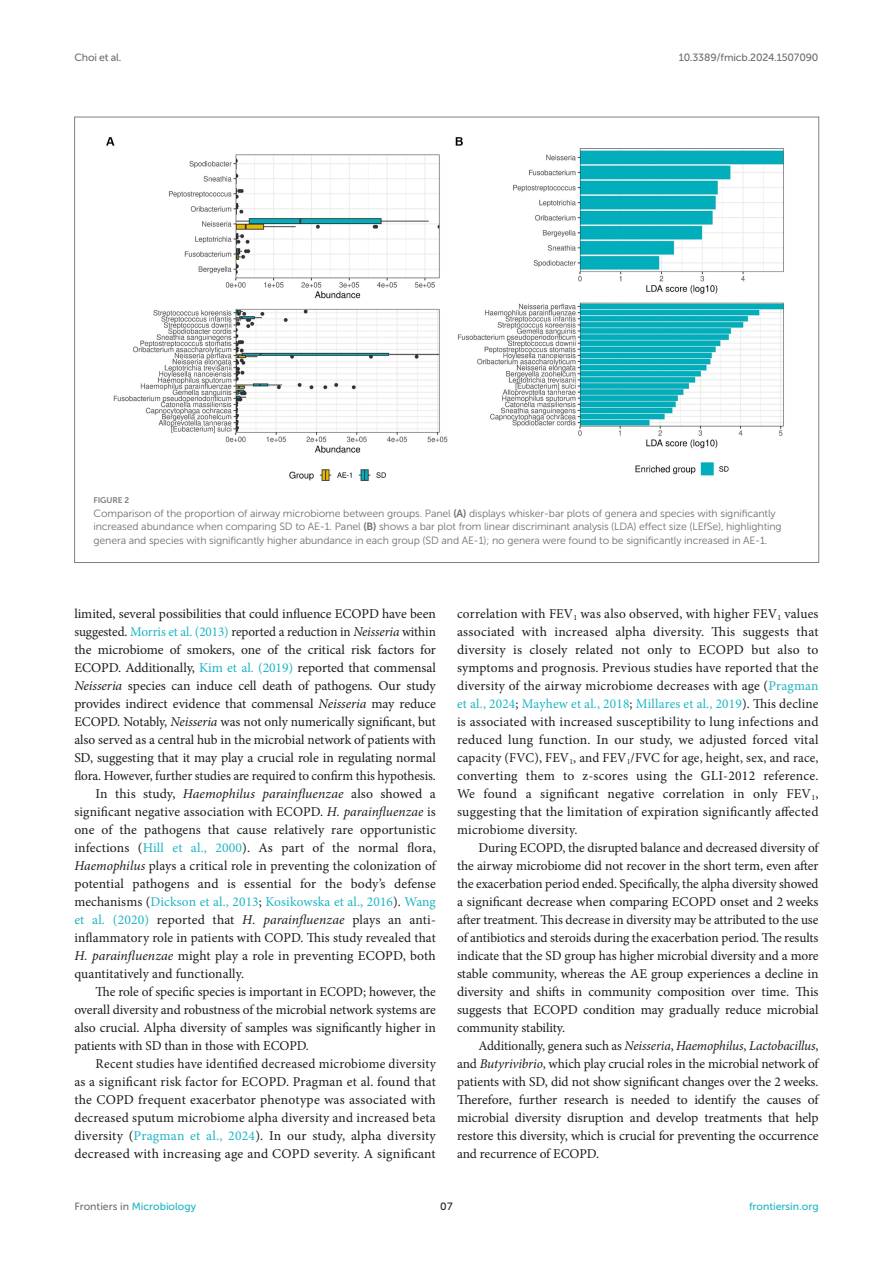
<style>
.page{position:relative;width:893px;height:1263px;background:#fff}
.page>*{position:absolute;margin:0;border:0;box-sizing:border-box;transform-origin:0 0}
.TEXT{font:13.5px/18px "Minion Pro";color:#1b1c1b;text-align:justify}
.FIG_LEG{font:10.5px/13.5px "Museo Sans 300";letter-spacing:-.01em;color:#706f70}
.t1{font:10.5px "Museo Sans 500";color:#1db5c3}
.t2{font:10.5px "Museo Sans 500";letter-spacing:-.015em;color:#706f70}
.t3{font:10.5px "Museo Sans 500";color:#1b1c1b}
.FIG_HD{font:8.25px "Museo Sans 700";letter-spacing:-.01em;color:#7e7f7f}
.s1{font-family:"Museo Sans 700"}
.s2{color:#1db5c3}
.s3{font-style:italic}
.s4{color:#706f70}
</style>
<div class="page">
<img style="left:106px;top:137px;width:678px;height:344px">
<p class="t2" style="left:74px;top:51px;width:49px">Choi et al.</p>
<p class="t2" style="left:679px;top:51px;width:141px">10.3389/fmicb.2024.1507090</p>
<p class="FIG_HD" style="left:94px;top:496px;width:37px">FIGURE 2</p>
<p class="FIG_LEG" style="left:94px;top:506px;width:690px">Comparison of the proportion of airway microbiome between groups. Panel <span class="s1">(A)</span> displays whisker-bar plots of genera and species with significantly increased abundance when comparing SD to AE-1. Panel <span class="s1">(B)</span> shows a bar plot from linear discriminant analysis (LDA) effect size (LEfSe), highlighting genera and species with significantly higher abundance in each group (SD and AE-1); no genera were found to be significantly increased in AE-1.</p>
<p class="TEXT" style="left:74px;top:605px;width:363px">limited, several possibilities that could influence ECOPD have been suggested. <span class="s2">Morris et al. (2013)</span> reported a reduction in <span class="s3">Neisseria</span> within the microbiome of smokers, one of the critical risk factors for ECOPD. Additionally, <span class="s2">Kim et al. (2019)</span> reported that commensal <span class="s3">Neisseria</span> species can induce cell death of pathogens. Our study provides indirect evidence that commensal <span class="s3">Neisseria</span> may reduce ECOPD. Notably, <span class="s3">Neisseria</span> was not only numerically significant, but also served as a central hub in the microbial network of patients with SD, suggesting that it may play a crucial role in regulating normal flora. However, further studies are required to confirm this hypothesis.</p>
<p class="TEXT" style="left:74px;top:785px;width:363px;text-indent:21px">In this study, <span class="s3">Haemophilus parainfluenzae</span> also showed a significant negative association with ECOPD. <span class="s3">H. parainfluenzae</span> is one of the pathogens that cause relatively rare opportunistic infections (<span class="s2">Hill et al., 2000</span>). As part of the normal flora, <span class="s3">Haemophilus</span> plays a critical role in preventing the colonization of potential pathogens and is essential for the body’s defense mechanisms (<span class="s2">Dickson et al., 2013</span>; <span class="s2">Kosikowska et al., 2016</span>). <span class="s2">Wang et al. (2020)</span> reported that <span class="s3">H. parainfluenzae</span> plays an anti&shy;inflammatory role in patients with COPD. This study revealed that <span class="s3">H. parainfluenzae</span> might play a role in preventing ECOPD, both quantitatively and functionally.</p>
<p class="TEXT" style="left:74px;top:983px;width:363px;text-indent:21px">The role of specific species is important in ECOPD; however, the overall diversity and robustness of the microbial network systems are also crucial. Alpha diversity of samples was significantly higher in patients with SD than in those with ECOPD.</p>
<p class="TEXT" style="left:74px;top:1055px;width:363px;text-indent:21px">Recent studies have identified decreased microbiome diversity as a significant risk factor for ECOPD. Pragman et al. found that the COPD frequent exacerbator phenotype was associated with decreased sputum microbiome alpha diversity and increased beta diversity (<span class="s2">Pragman et al., 2024</span>). In our study, alpha diversity decreased with increasing age and COPD severity. A significant</p>
<p class="TEXT" style="left:457px;top:605px;width:363px">correlation with FEV<sub>1</sub> was also observed, with higher FEV<sub>1</sub> values associated with increased alpha diversity. This suggests that diversity is closely related not only to ECOPD but also to symptoms and prognosis. Previous studies have reported that the diversity of the airway microbiome decreases with age (<span class="s2">Pragman et al., 2024</span>; <span class="s2">Mayhew et al., 2018</span>; <span class="s2">Millares et al., 2019</span>). This decline is associated with increased susceptibility to lung infections and reduced lung function. In our study, we adjusted forced vital capacity (FVC), FEV<sub>1</sub>, and FEV<sub>1</sub>/FVC for age, height, sex, and race, converting them to z-scores using the GLI-2012 reference.<br>We found a significant negative correlation in only FEV<sub>1</sub>, suggesting that the limitation of expiration significantly affected microbiome diversity.</p>
<p class="TEXT" style="left:457px;top:839px;width:363px;text-indent:21px">During ECOPD, the disrupted balance and decreased diversity of the airway microbiome did not recover in the short term, even after the exacerbation period ended. Specifically, the alpha diversity showed a significant decrease when comparing ECOPD onset and 2 weeks after treatment. This decrease in diversity may be attributed to the use of antibiotics and steroids during the exacerbation period. The results indicate that the SD group has higher microbial diversity and a more stable community, whereas the AE group experiences a decline in diversity and shifts in community composition over time. This suggests that ECOPD condition may gradually reduce microbial community stability.</p>
<p class="TEXT" style="left:457px;top:1037px;width:363px;text-indent:21px">Additionally, genera such as <span class="s3">Neisseria</span>, <span class="s3">Haemophilus</span>, <span class="s3">Lactobacillus</span>, and <span class="s3">Butyrivibrio</span>, which play crucial roles in the microbial network of patients with SD, did not show significant changes over the 2 weeks.<br>Therefore, further research is needed to identify the causes of microbial diversity disruption and develop treatments that help restore this diversity, which is crucial for preventing the occurrence and recurrence of ECOPD.</p>
<p class="t1" style="left:74px;top:1200px;width:123px"><span class="s4">Frontiers in</span> Microbiology</p>
<p class="t3" style="left:440px;top:1200px;width:14px">07</p>
<p class="t1" style="left:749px;top:1200px;width:71px">frontiersin.org</p>
</div>
